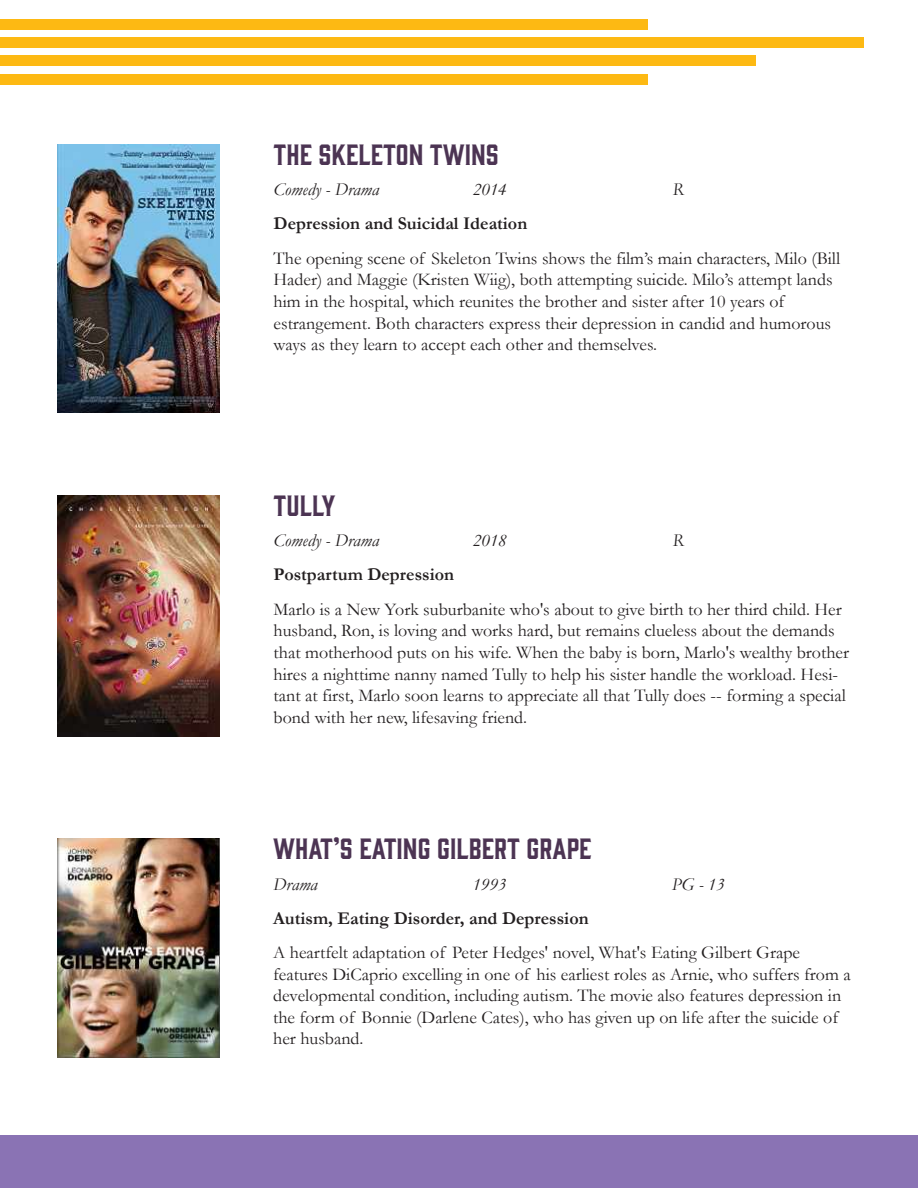
<style>
.page{position:relative;width:918px;height:1188px;background:#fff}
.page>*{position:absolute;margin:0;border:0;box-sizing:border-box;transform-origin:0 0}
.t1{font:27px "Gin";color:#4c3453}
.t2{font:18px/21.6px "Garamond";color:#231f20}
.t3{font:700 18px "Garamond";color:#231f20}
.t4{font:italic 18px "Garamond";color:#231f20}
</style>
<div class="page">
<img style="left:58px;top:145px;width:161px;height:268px">
<img style="left:57px;top:496px;width:163px;height:240px">
<img style="left:57px;top:839px;width:162px;height:218px">
<div style="left:0;top:1136px;width:918px;height:52px;background:#8a73b4"></div>
<div style="left:0;top:19px;width:648px;height:11px;background:#fdb913"></div>
<div style="left:0;top:37px;width:864px;height:11px;background:#fdb913"></div>
<div style="left:0;top:55px;width:756px;height:11px;background:#fdb913"></div>
<div style="left:0;top:74px;width:648px;height:11px;background:#fdb913"></div>
<h1 class="t1" style="left:274px;top:136px;width:227px">THE SKELETON TWINS</h1>
<p class="t4" style="left:274px;top:179px;width:107px">Comedy - Drama</p>
<p class="t4" style="left:473px;top:179px;width:35px">2014</p>
<p class="t4" style="left:672px;top:179px;width:13px">R</p>
<p class="t3" style="left:274px;top:213px;width:255px">Depression and Suicidal Ideation</p>
<p class="t2" style="left:274px;top:247px;width:568px">The opening scene of Skeleton Twins shows the film’s main characters, Milo (Bill Hader) and Maggie (Kristen Wiig), both attempting suicide. Milo’s attempt lands him in the hospital, which reunites the brother and sister after 10 years of estrangement. Both characters express their depression in candid and humorous ways as they learn to accept each other and themselves.</p>
<h1 class="t1" style="left:274px;top:487px;width:64px">TULLY</h1>
<p class="t4" style="left:274px;top:530px;width:107px">Comedy - Drama</p>
<p class="t4" style="left:473px;top:530px;width:35px">2018</p>
<p class="t4" style="left:672px;top:530px;width:13px">R</p>
<p class="t3" style="left:274px;top:564px;width:182px">Postpartum Depression</p>
<p class="t2" style="left:274px;top:598px;width:577px">Marlo is a New York suburbanite who's about to give birth to her third child. Her husband, Ron, is loving and works hard, but remains clueless about the demands that motherhood puts on his wife. When the baby is born, Marlo's wealthy brother hires a nighttime nanny named Tully to help his sister handle the workload. Hesi&shy;tant at first, Marlo soon learns to appreciate all that Tully does -- forming a special bond with her new, lifesaving friend.</p>
<h1 class="t1" style="left:273px;top:830px;width:320px">WHAT’S EATING GILBERT GRAPE</h1>
<p class="t4" style="left:273px;top:873px;width:46px">Drama</p>
<p class="t4" style="left:473px;top:873px;width:35px">1993</p>
<p class="t4" style="left:672px;top:873px;width:54px">PG - 13</p>
<p class="t3" style="left:273px;top:907px;width:317px">Autism, Eating Disorder, and Depression</p>
<p class="t2" style="left:273px;top:941px;width:579px">A heartfelt adaptation of Peter Hedges' novel, What's Eating Gilbert Grape features DiCaprio excelling in one of his earliest roles as Arnie, who suffers from a developmental condition, including autism. The movie also features depression in the form of Bonnie (Darlene Cates), who has given up on life after the suicide of her husband.</p>
</div>
